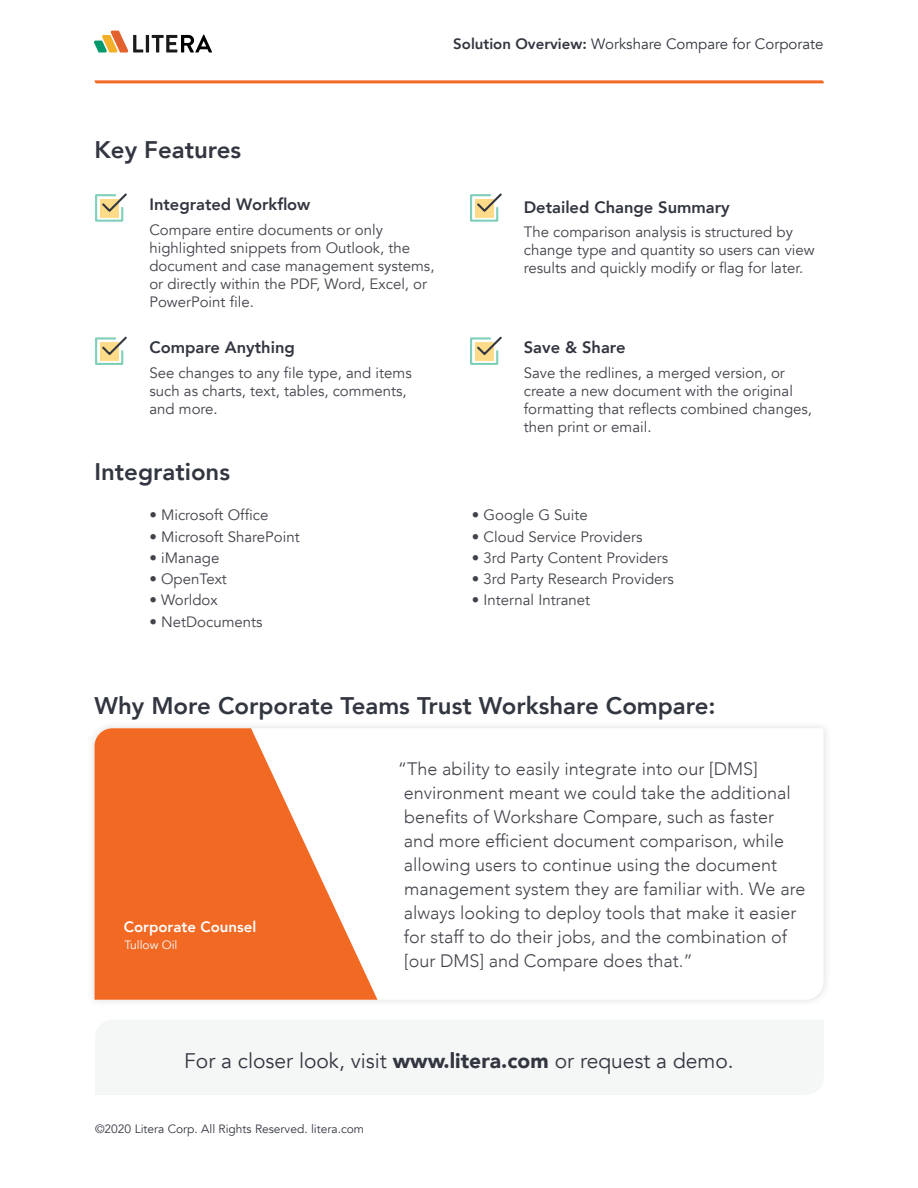
<style>
.page{position:relative;width:918px;height:1188px;background:#fff}
.page>*{position:absolute;margin:0;border:0;box-sizing:border-box;transform-origin:0 0}
.t1{font:800 24px "Avenir";color:#323640}
.t2{font:21px "Avenir";color:#323640}
.t3{font:300 18px/24px "Avenir";color:#41434b}
.t4{font:800 16.5px "Avenir";color:#323640}
.t5{font:15px/18px "Avenir";color:#41434b}
.t6{font:15px "Avenir";color:#323640}
.t7{font:800 15px "Avenir";color:#fff}
.t8{font:12px "Avenir";color:#323640}
.t9{font:12px "Avenir";color:#fff}
.s1{font-weight:800}
.s2{font-weight:900}
</style>
<div class="page">
<svg style="left:94px;top:80px;width:730px;height:3px;background:#f37c40"></svg>
<svg style="left:95px;top:193px;width:32px;height:29px"></svg>
<svg style="left:95px;top:337px;width:32px;height:28px"></svg>
<svg style="left:470px;top:193px;width:32px;height:29px"></svg>
<svg style="left:470px;top:337px;width:32px;height:28px"></svg>
<svg style="left:94px;top:31px;width:118px;height:21px"></svg>
<svg style="left:94px;top:728px;width:284px;height:272px;fill:#f26924"></svg>
<p class="t6" style="left:453px;top:35px;width:372px"><span class="s1">Solution Overview:</span> Workshare Compare for Corporate</p>
<p class="t1" style="left:94px;top:131px;width:148px">Key Features</p>
<p class="t4" style="left:149px;top:191px;width:163px">Integrated Workflow</p>
<p class="t5" style="left:149px;top:221px;width:287px">Compare entire documents or only highlighted snippets from Outlook, the document and case management systems, or directly within the PDF, Word, Excel, or PowerPoint file.</p>
<p class="t4" style="left:149px;top:335px;width:147px">Compare Anything</p>
<p class="t5" style="left:149px;top:364px;width:264px">See changes to any file type, and items such as charts, text, tables, comments, and more.</p>
<p class="t1" style="left:94px;top:453px;width:137px">Integrations</p>
<p class="t5" style="left:149px;top:507px;width:120px">• Microsoft Office</p>
<p class="t5" style="left:149px;top:528px;width:152px">• Microsoft SharePoint</p>
<p class="t5" style="left:149px;top:549px;width:72px">• iManage</p>
<p class="t5" style="left:149px;top:570px;width:79px">• OpenText</p>
<p class="t5" style="left:149px;top:592px;width:70px">• Worldox</p>
<p class="t5" style="left:149px;top:613px;width:115px">• NetDocuments</p>
<p class="t4" style="left:524px;top:194px;width:207px">Detailed Change Summary</p>
<p class="t5" style="left:524px;top:224px;width:292px">The comparison analysis is structured by change type and quantity so users can view results and quickly modify or flag for later.</p>
<p class="t4" style="left:524px;top:335px;width:103px">Save &amp; Share</p>
<p class="t5" style="left:524px;top:364px;width:290px">Save the redlines, a merged version, or create a new document with the original formatting that reflects combined changes, then print or email.</p>
<p class="t5" style="left:472px;top:507px;width:117px">• Google G Suite</p>
<p class="t5" style="left:472px;top:528px;width:172px">• Cloud Service Providers</p>
<p class="t5" style="left:472px;top:549px;width:198px">• 3rd Party Content Providers</p>
<p class="t5" style="left:472px;top:570px;width:203px">• 3rd Party Research Providers</p>
<p class="t5" style="left:472px;top:592px;width:120px">• Internal Intranet</p>
<p class="t1" style="left:94px;top:687px;width:623px">Why More Corporate Teams Trust Workshare Compare:</p>
<p class="t7" style="left:124px;top:915px;width:134px">Corporate Counsel</p>
<p class="t9" style="left:124px;top:938px;width:55px">Tullow Oil</p>
<p class="t3" style="left:404px;top:757px;width:403px;text-indent:-6px">“The ability to easily integrate into our [DMS] environment meant we could take the additional benefits of Workshare Compare, such as faster and more efficient document comparison, while allowing users to continue using the document management system they are familiar with. We are always looking to deploy tools that make it easier for staff to do their jobs, and the combination of [our DMS] and Compare does that.”</p>
<p class="t2" style="left:184px;top:1048px;width:551px">For a closer look, visit <span class="s2">www.litera.com</span> or request a demo.</p>
<p class="t8" style="left:95px;top:1121px;width:271px">©2020 Litera Corp. All Rights Reserved. litera.com</p>
</div>
